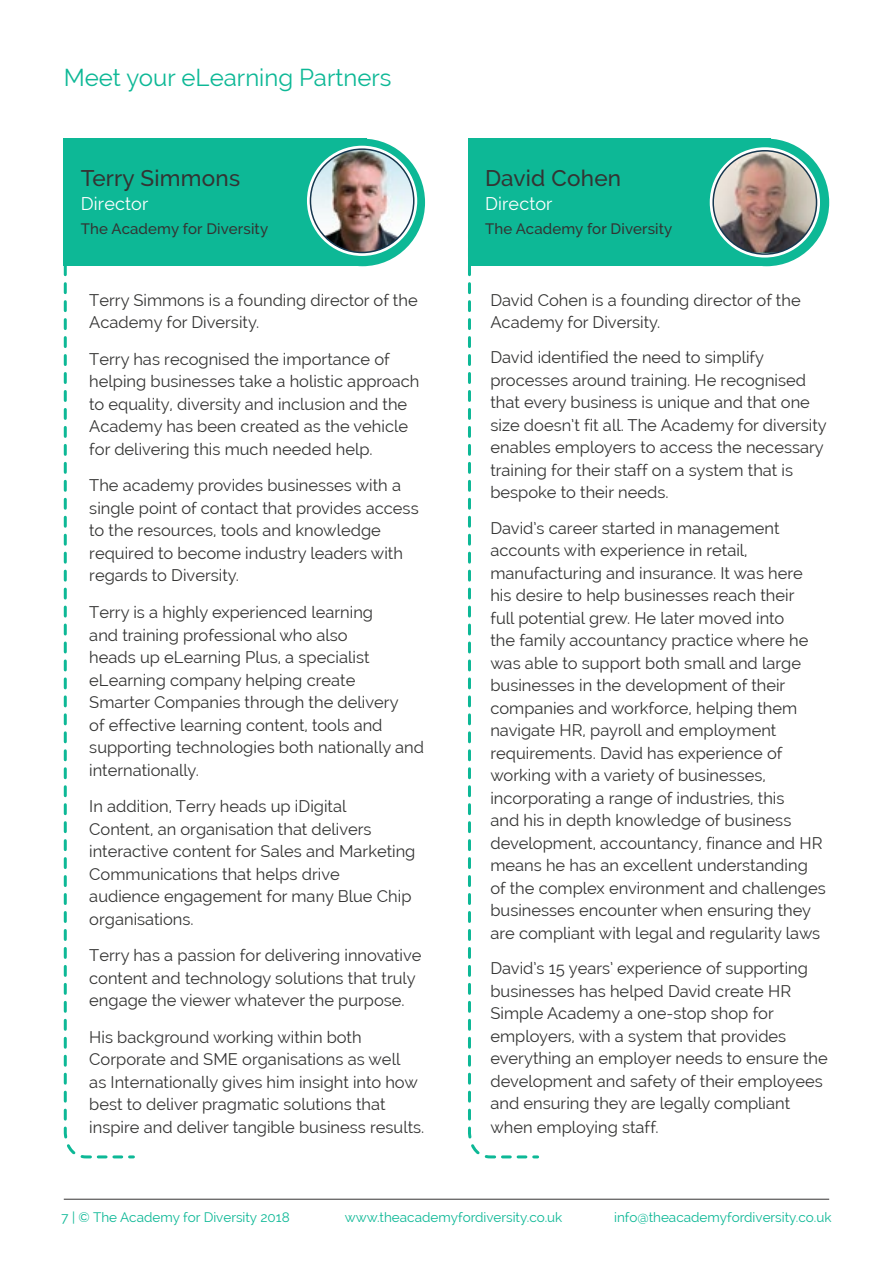
<style>
.page{position:relative;width:893px;height:1263px;background:#fff}
.page>*{position:absolute;margin:0;border:0;box-sizing:border-box;transform-origin:0 0}
.t1{font:24px "Raleway";color:#0db896}
.t2{font:500 22.5px "Raleway";letter-spacing:.01em;color:#333433}
.t3{font:18px "Raleway";letter-spacing:.01em;color:#fff}
.t4{font:16.5px/22.5px "Raleway";color:#343433}
.t5{font:500 15px "Raleway";letter-spacing:.01em;color:#333433}
.t6{font:13.5px "Raleway";color:#0db896}
</style>
<div class="page">
<hr style="left:64px;top:1199px;width:765px;height:1px;background:#343333">
<svg style="left:468px;top:266px;width:71px;height:893px"></svg>
<svg style="left:63px;top:207px;width:72px;height:952px"></svg>
<div style="left:468px;top:139px;width:303px;height:127px;background:#0db896"></div>
<div style="left:704px;top:139px;width:125px;height:127px;background:#0db896;border-radius:50%"></div>
<div style="left:64px;top:139px;width:303px;height:127px;background:#0db896"></div>
<svg style="left:300px;top:139px;width:125px;height:127px"></svg>
<div style="left:307px;top:146px;width:110px;height:110px;border:4px solid #fff;border-radius:50%"></div>
<img style="left:310px;top:149px;width:104px;height:103px;border-radius:51px">
<div style="left:310px;top:148px;width:104px;height:105px;border:2px solid #16374f;border-radius:50%"></div>
<div style="left:710px;top:147px;width:110px;height:111px;border:4px solid #fff;border-radius:50%"></div>
<img style="left:713px;top:151px;width:103px;height:102px">
<div style="left:712px;top:150px;width:105px;height:105px;border:2px solid #16374f;border-radius:50%"></div>
<h1 class="t1" style="left:64px;top:64px;width:329px">Meet your eLearning Partners</h1>
<h2 class="t2" style="left:81px;top:165px;width:161px">Terry Simmons</h2>
<p class="t3" style="left:81px;top:193px;width:69px">Director</p>
<p class="t5" style="left:81px;top:220px;width:189px">The Academy for Diversity</p>
<p class="t4" style="left:89px;top:289px;width:330px">Terry Simmons is a founding director of the<br>Academy for Diversity.</p>
<p class="t4" style="left:89px;top:348px;width:332px">Terry has recognised the importance of helping businesses take a holistic approach to equality, diversity and inclusion and the Academy has been created as the vehicle for delivering this much needed help.</p>
<p class="t4" style="left:89px;top:474px;width:331px">The academy provides businesses with a single point of contact that provides access to the resources, tools and knowledge required to become industry leaders with regards to Diversity.</p>
<p class="t4" style="left:89px;top:601px;width:336px">Terry is a highly experienced learning<br>and training professional who also<br>heads up eLearning Plus, a specialist eLearning company helping create<br>Smarter Companies through the delivery<br>of effective learning content, tools and supporting technologies both nationally and internationally.</p>
<p class="t4" style="left:89px;top:795px;width:328px">In addition, Terry heads up iDigital<br>Content, an organisation that delivers interactive content for Sales and Marketing Communications that helps drive<br>audience engagement for many Blue Chip organisations.</p>
<p class="t4" style="left:89px;top:944px;width:334px">Terry has a passion for delivering innovative content and technology solutions that truly engage the viewer whatever the purpose.</p>
<p class="t4" style="left:89px;top:1026px;width:336px">His background working within both Corporate and SME organisations as well<br>as Internationally gives him insight into how best to deliver pragmatic solutions that inspire and deliver tangible business results.</p>
<h2 class="t2" style="left:485px;top:165px;width:138px">David Cohen</h2>
<p class="t3" style="left:485px;top:193px;width:69px">Director</p>
<p class="t5" style="left:485px;top:220px;width:189px">The Academy for Diversity</p>
<p class="t4" style="left:490px;top:288px;width:312px">David Cohen is a founding director of the<br>Academy for Diversity.</p>
<p class="t4" style="left:490px;top:346px;width:338px">David identified the need to simplify processes around training. He recognised that every business is unique and that one size doesn’t fit all. The Academy for diversity enables employers to access the necessary training for their staff on a system that is bespoke to their needs.</p>
<p class="t4" style="left:490px;top:517px;width:337px">David’s career started in management accounts with experience in retail, manufacturing and insurance. It was here his desire to help businesses reach their<br>full potential grew. He later moved into<br>the family accountancy practice where he was able to support both small and large businesses in the development of their companies and workforce, helping them navigate HR, payroll and employment requirements. David has experience of working with a variety of businesses, incorporating a range of industries, this<br>and his in depth knowledge of business development, accountancy, finance and HR means he has an excellent understanding of the complex environment and challenges businesses encounter when ensuring they are compliant with legal and regularity laws</p>
<p class="t4" style="left:490px;top:957px;width:339px">David’s 15 years’ experience of supporting businesses has helped David create HR Simple Academy a one-stop shop for employers, with a system that provides everything an employer needs to ensure the development and safety of their employees and ensuring they are legally compliant</p>
<p class="t4" style="left:490px;top:1116px;width:170px">when employing staff.</p>
<p class="t6" style="left:61px;top:1209px;width:230px">7 | © The Academy for Diversity 2018</p>
<p class="t6" style="left:345px;top:1209px;width:219px">www.theacademyfordiversity.co.uk</p>
<p class="t6" style="left:614px;top:1209px;width:219px">info@theacademyfordiversity.co.uk</p>
</div>
